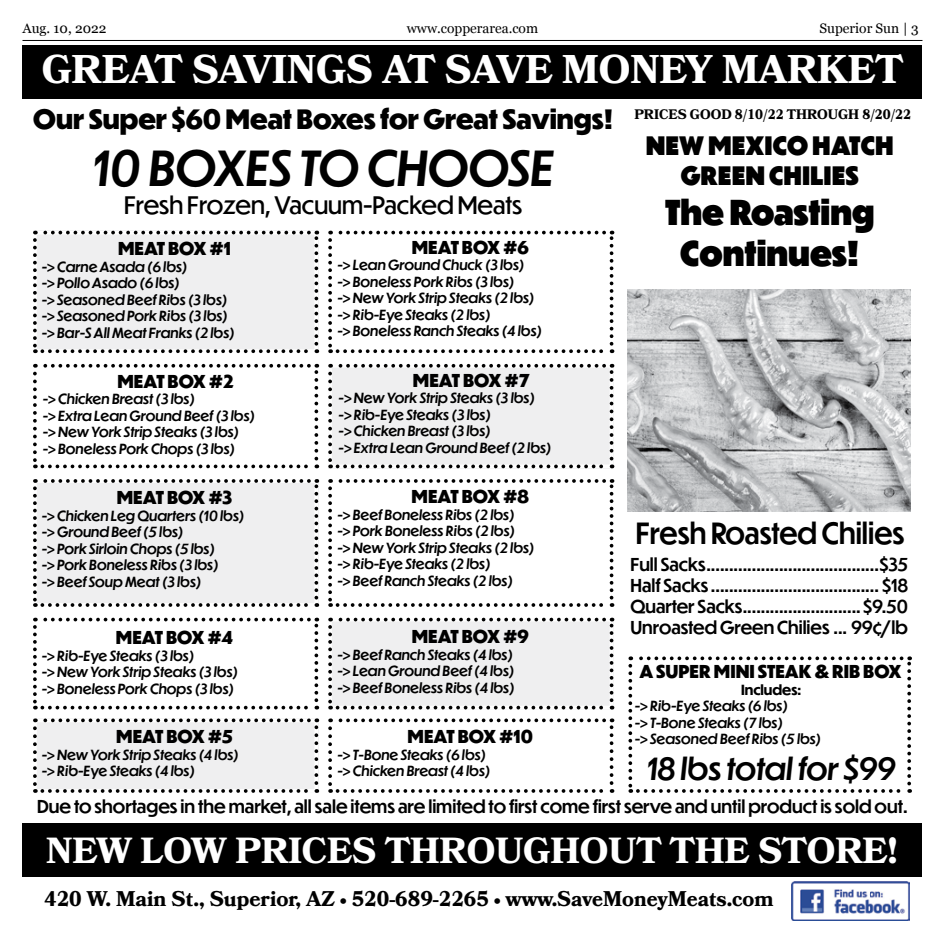
<style>
.page{position:relative;width:945px;height:945px;background:#fff}
.page>*{position:absolute;margin:0;border:0;box-sizing:border-box;transform-origin:0 0}
.t1{font:italic 500 47.5px "Dunbar Tall";color:#000}
.t2{font:700 40px "Bookmania";letter-spacing:-.015em;color:#fff}
.t3{font:700 36.25px "Bookmania";color:#fff}
.t4{font:900 33.75px/40.5px "Dunbar Tall";color:#000;text-align:center;scale:.95 1}
.t5{font:italic 500 30px "Dunbar Tall";color:#000}
.t6{font:500 28.75px "Dunbar Tall";color:#000;scale:.95 1}
.t7{font:800 26.25px "Dunbar Tall";color:#000}
.t8{font:900 25px/30px "Dunbar Tall";color:#000;text-align:center;scale:.95 1}
.t9{font:23.75px "Dunbar Tall";color:#000}
.t10{font:700 21.25px "Bookmania";color:#000}
.t11{font:500 17.5px/21px "Dunbar Tall";color:#000;text-align:justify}
.t12{font:800 17.5px "Dunbar Tall";color:#000}
.t13{font:italic 500 13.75px/16.5px "Dunbar Tall";color:#000}
.t14{font:13.75px "Georgia";color:#000}
.t15{font:700 13.75px "Dunbar Tall";color:#000}
</style>
<div class="page">
<hr style="left:22px;top:40px;width:900px;height:1px;background:#000">
<div style="left:22px;top:46px;width:900px;height:53px;background:#000"></div>
<img style="left:792px;top:881px;width:117px;height:39px">
<div style="left:22px;top:824px;width:900px;height:53px;background:#000"></div>
<svg style="left:628px;top:656px;width:283px;height:137px"></svg>
<img style="left:628px;top:289px;width:282px;height:222px">
<div style="left:328px;top:718px;width:285px;height:75px;border:4px solid #fff"></div>
<svg style="left:328px;top:728px;width:4px;height:65px"></svg>
<svg style="left:338px;top:789px;width:275px;height:4px"></svg>
<svg style="left:610px;top:718px;width:3px;height:65px"></svg>
<svg style="left:330px;top:718px;width:274px;height:4px"></svg>
<svg style="left:33px;top:718px;width:285px;height:75px"></svg>
<div style="left:328px;top:618px;width:285px;height:92px;background:#efeff0"></div>
<div style="left:328px;top:618px;width:285px;height:92px;border:4px solid #fff"></div>
<svg style="left:328px;top:627px;width:4px;height:83px"></svg>
<svg style="left:338px;top:706px;width:275px;height:4px"></svg>
<svg style="left:610px;top:618px;width:3px;height:82px"></svg>
<svg style="left:330px;top:618px;width:274px;height:3px"></svg>
<svg style="left:33px;top:618px;width:285px;height:92px"></svg>
<svg style="left:328px;top:479px;width:285px;height:128px"></svg>
<svg style="left:33px;top:479px;width:285px;height:128px"></svg>
<div style="left:328px;top:364px;width:285px;height:104px;background:#efeff0"></div>
<div style="left:328px;top:364px;width:285px;height:104px;border:4px solid #fff"></div>
<svg style="left:328px;top:374px;width:4px;height:94px"></svg>
<svg style="left:338px;top:465px;width:275px;height:3px"></svg>
<svg style="left:610px;top:364px;width:3px;height:95px"></svg>
<svg style="left:330px;top:364px;width:274px;height:4px"></svg>
<svg style="left:33px;top:364px;width:285px;height:104px"></svg>
<svg style="left:328px;top:231px;width:285px;height:122px"></svg>
<svg style="left:33px;top:231px;width:285px;height:122px"></svg>
<p class="t14" style="left:22px;top:18px;width:86px">Aug. 10, 2022</p>
<p class="t14" style="left:407px;top:18px;width:133px">www.copperarea.com</p>
<p class="t14" style="left:819px;top:18px;width:101px">Superior Sun | 3</p>
<h2 class="t2" style="left:42px;top:45px;width:864px">GREAT SAVINGS AT SAVE MONEY MARKET</h2>
<h3 class="t7" style="left:33px;top:100px;width:879px">Our Super $60 Meat Boxes for Great Savings! <sup>PRICES</sup> <sup>GOOD</sup> <sup>8/10/22</sup> <sup>THROUGH</sup> <sup>8/20/22</sup></h3>
<h1 class="t1" style="left:92px;top:133px;width:463px">10 BOXES TO CHOOSE</h1>
<h3 class="t9" style="left:124px;top:188px;width:400px">Fresh Frozen, Vacuum-Packed Meats</h3>
<h3 class="t8" style="left:646px;top:130px;width:262px">NEW MEXICO HATCH<br>GREEN CHILIES</h3>
<h3 class="t4" style="left:665px;top:192px;width:222px">The Roasting<br>Continues!</h3>
<p class="t12" style="left:412px;top:234px;width:119px">MEAT BOX #6</p>
<p class="t13" style="left:337px;top:257px;width:206px">-&gt; Lean Ground Chuck (3 lbs)<br>-&gt; Boneless Pork Ribs (3 lbs)<br>-&gt; New York Strip Steaks (2 lbs) -&gt; Rib-Eye Steaks (2 lbs)<br>-&gt; Boneless Ranch Steaks (4 lbs)</p>
<p class="t12" style="left:413px;top:367px;width:118px">MEAT BOX #7</p>
<p class="t13" style="left:339px;top:389px;width:215px">-&gt; New York Strip Steaks (3 lbs)<br>-&gt; Rib-Eye Steaks (3 lbs)<br>-&gt; Chicken Breast (3 lbs)<br>-&gt; Extra Lean Ground Beef (2 lbs)</p>
<p class="t12" style="left:412px;top:484px;width:119px">MEAT BOX #8</p>
<p class="t13" style="left:337px;top:506px;width:199px">-&gt; Beef Boneless Ribs (2 lbs)<br>-&gt; Pork Boneless Ribs (2 lbs)<br>-&gt; New York Strip Steaks (2 lbs) -&gt; Rib-Eye Steaks (2 lbs)<br>-&gt; Beef Ranch Steaks (2 lbs)</p>
<p class="t12" style="left:118px;top:236px;width:115px">MEAT BOX #1</p>
<p class="t13" style="left:42px;top:258px;width:195px">-&gt; Carne Asada (6 lbs)<br>-&gt; Pollo Asado (6 lbs)<br>-&gt; Seasoned Beef Ribs (3 lbs) -&gt; Seasoned Pork Ribs (3 lbs) -&gt; Bar-S All Meat Franks (2 lbs)</p>
<p class="t12" style="left:117px;top:368px;width:118px">MEAT BOX #2</p>
<p class="t13" style="left:43px;top:391px;width:214px">-&gt; Chicken Breast (3 lbs)<br>-&gt; Extra Lean Ground Beef (3 lbs) -&gt; New York Strip Steaks (3 lbs) -&gt; Boneless Pork Chops (3 lbs)</p>
<p class="t12" style="left:117px;top:485px;width:117px">MEAT BOX #3</p>
<p class="t13" style="left:42px;top:507px;width:204px">-&gt; Chicken Leg Quarters (10 lbs) -&gt; Ground Beef (5 lbs)<br>-&gt; Pork Sirloin Chops (5 lbs)<br>-&gt; Pork Boneless Ribs (3 lbs)<br>-&gt; Beef Soup Meat (3 lbs)</p>
<h3 class="t6" style="left:636px;top:512px;width:284px">Fresh Roasted Chilies</h3>
<p class="t11" style="left:631px;top:553px;width:279px">Full Sacks ......................................$35<br>Half Sacks ..................................... $18<br>Quarter Sacks .......................... $9.50<br>Unroasted Green Chilies ... 99¢/lb</p>
<p class="t12" style="left:412px;top:624px;width:119px">MEAT BOX #9</p>
<p class="t13" style="left:337px;top:646px;width:179px">-&gt; Beef Ranch Steaks (4 lbs) -&gt; Lean Ground Beef (4 lbs) -&gt; Beef Boneless Ribs (4 lbs)</p>
<p class="t12" style="left:408px;top:724px;width:127px">MEAT BOX #10</p>
<p class="t13" style="left:337px;top:746px;width:155px">-&gt; T-Bone Steaks (6 lbs) -&gt; Chicken Breast (4 lbs)</p>
<p class="t12" style="left:116px;top:625px;width:119px">MEAT BOX #4</p>
<p class="t13" style="left:42px;top:647px;width:198px">-&gt; Rib-Eye Steaks (3 lbs)<br>-&gt; New York Strip Steaks (3 lbs) -&gt; Boneless Pork Chops (3 lbs)</p>
<p class="t12" style="left:116px;top:724px;width:118px">MEAT BOX #5</p>
<p class="t13" style="left:42px;top:746px;width:199px">-&gt; New York Strip Steaks (4 lbs) -&gt; Rib-Eye Steaks (4 lbs)</p>
<p class="t12" style="left:639px;top:659px;width:264px">A SUPER MINI STEAK &amp; RIB BOX</p>
<p class="t15" style="left:741px;top:680px;width:62px">Includes:</p>
<p class="t13" style="left:635px;top:697px;width:188px">-&gt; Rib-Eye Steaks (6 lbs)<br>-&gt; T-Bone Steaks (7 lbs)<br>-&gt; Seasoned Beef Ribs (5 lbs)</p>
<h3 class="t5" style="left:647px;top:747px;width:250px">18 lbs total for $99</h3>
<p class="t11" style="left:37px;top:795px;width:872px">Due to shortages in the market, all sale items are limited to rst come rst serve and until product is sold out.</p>
<h3 class="t3" style="left:46px;top:829px;width:853px">NEW LOW PRICES THROUGHOUT THE STORE!</h3>
<h3 class="t10" style="left:44px;top:887px;width:731px">420 W. Main St., Superior, AZ • 520-689-2265 • www.SaveMoneyMeats.com</h3>
</div>
